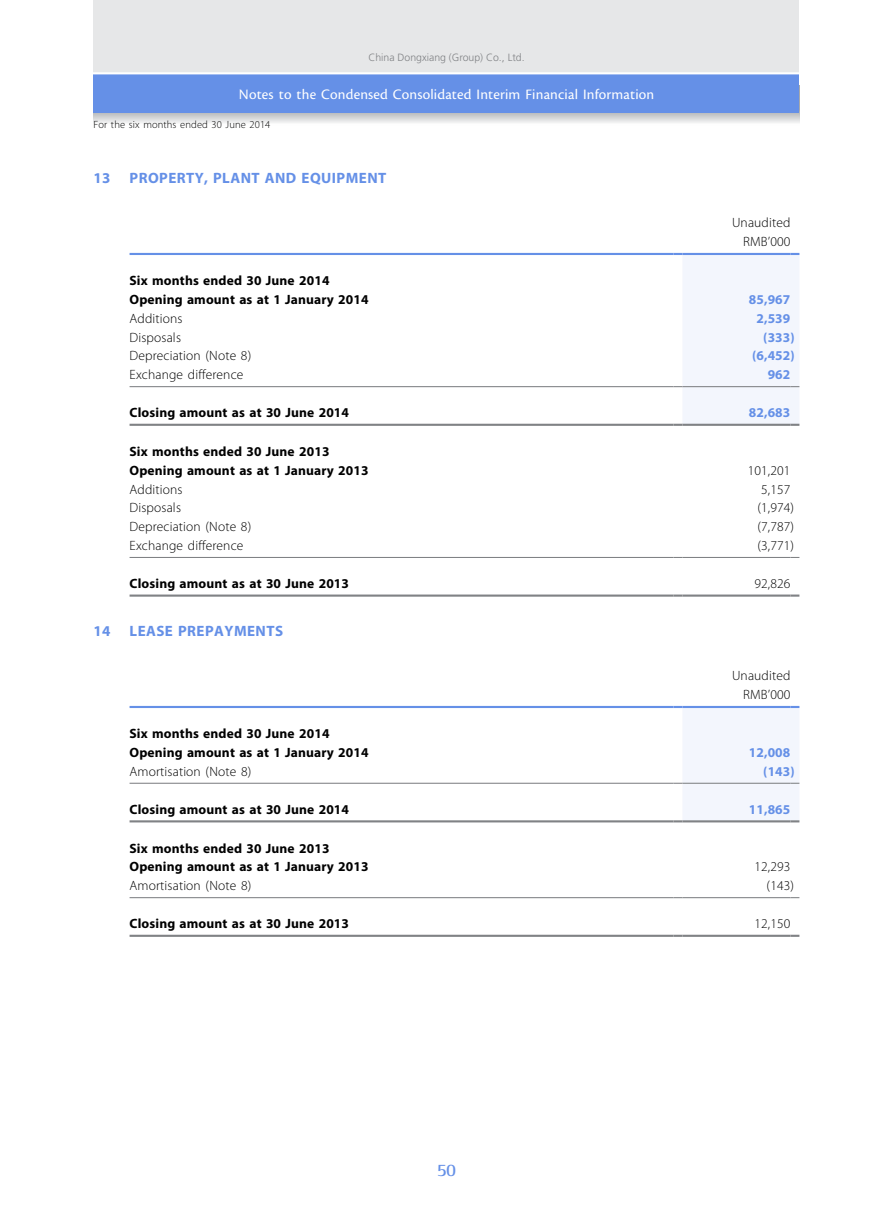
<style>
.page{position:relative;width:893px;height:1212px;background:#fff}
.page>*{position:absolute;margin:0;border:0;box-sizing:border-box;transform-origin:0 0}
.t1{font:700 18px "Rotis Semi Serif Std";color:#6590e7}
.t2{font:15px "Cronos Pro";letter-spacing:.01em;color:#fff}
.t3{font:700 15px "Myriad Pro";letter-spacing:.03em;color:#6590e7}
.t4{font:700 13.5px/18.8px "Myriad Pro";letter-spacing:.01em;color:#000}
.t5{font:300 13.5px/19.5px "Myriad Pro";letter-spacing:.01em;color:#000;text-align:right}
.t6{font:700 13.5px "Myriad Pro";letter-spacing:.01em;color:#6590e7}
.t7{font:300 10.5px "Myriad Pro";letter-spacing:.01em;color:#000}
.t8{font:300 10.5px "Frutiger LT Std";color:#808285}
</style>
<div class="page">
<svg style="left:94px;top:113px;width:705px;height:10px;background:#d6d7d9"></svg>
<div style="left:94px;top:0;width:705px;height:113px;background:#e6e7e8"></div>
<div style="left:94px;top:73px;width:705px;height:40px;background:#6590e7"></div>
<hr style="left:66px;top:72px;width:755px;height:2px;background:#fff">
<hr style="left:130px;top:253px;width:543px;height:2px;background:#6590e7">
<hr style="left:130px;top:386px;width:543px;height:1px;background:#808285">
<hr style="left:130px;top:557px;width:543px;height:1px;background:#808285">
<hr style="left:682px;top:557px;width:108px;height:1px;background:#808285">
<hr style="left:130px;top:424px;width:543px;height:2px;background:#808285">
<svg style="left:673px;top:253px;width:126px;height:173px"></svg>
<hr style="left:130px;top:594px;width:543px;height:3px;background:#808285">
<svg style="left:673px;top:594px;width:9px;height:3px"></svg>
<hr style="left:682px;top:594px;width:108px;height:3px;background:#808285">
<svg style="left:790px;top:594px;width:9px;height:3px"></svg>
<hr style="left:130px;top:706px;width:543px;height:2px;background:#6590e7">
<hr style="left:130px;top:783px;width:543px;height:1px;background:#808285">
<hr style="left:130px;top:897px;width:543px;height:1px;background:#808285">
<hr style="left:682px;top:897px;width:108px;height:1px;background:#808285">
<hr style="left:130px;top:820px;width:543px;height:2px;background:#808285">
<svg style="left:673px;top:706px;width:126px;height:116px"></svg>
<hr style="left:130px;top:935px;width:543px;height:2px;background:#808285">
<svg style="left:673px;top:935px;width:9px;height:2px"></svg>
<hr style="left:682px;top:935px;width:108px;height:2px;background:#808285">
<svg style="left:790px;top:935px;width:9px;height:2px"></svg>
<p class="t8" style="left:368px;top:51px;width:158px">China Dongxiang (Group) Co., Ltd.</p>
<p class="t2" style="left:239px;top:86px;width:417px">Notes to the Condensed Consolidated Interim Financial Information</p>
<p class="t7" style="left:94px;top:119px;width:178px">For the six months ended 30 June 2014</p>
<p class="t3" style="left:94px;top:168px;width:18px">13</p>
<p class="t3" style="left:130px;top:168px;width:258px">PROPERTY, PLANT AND EQUIPMENT</p>
<p class="t4" style="left:130px;top:271px;width:241px">Six months ended 30 June 2014<br>Opening amount as at 1 January 2014</p>
<p class="t5" style="left:732px;top:213px;width:60px">Unaudited<br>RMB’000</p>
<p class="t6" style="left:749px;top:291px;width:43px">85,967</p>
<p class="t5" style="left:130px;top:309px;width:55px">Additions</p>
<p class="t6" style="left:756px;top:309px;width:36px">2,539</p>
<p class="t5" style="left:130px;top:327px;width:53px">Disposals</p>
<p class="t6" style="left:763px;top:328px;width:33px">(333)</p>
<p class="t5" style="left:130px;top:346px;width:123px">Depreciation (Note 8)</p>
<p class="t6" style="left:752px;top:347px;width:44px">(6,452)</p>
<p class="t5" style="left:130px;top:365px;width:115px">Exchange difference</p>
<p class="t6" style="left:768px;top:366px;width:24px">962</p>
<p class="t4" style="left:130px;top:403px;width:221px">Closing amount as at 30 June 2014</p>
<p class="t6" style="left:749px;top:404px;width:43px">82,683</p>
<p class="t4" style="left:130px;top:442px;width:241px">Six months ended 30 June 2013<br>Opening amount as at 1 January 2013</p>
<p class="t5" style="left:748px;top:461px;width:44px">101,201</p>
<p class="t5" style="left:130px;top:479px;width:55px">Additions</p>
<p class="t5" style="left:761px;top:479px;width:31px">5,157</p>
<p class="t5" style="left:130px;top:498px;width:53px">Disposals</p>
<p class="t5" style="left:757px;top:498px;width:38px">(1,974)</p>
<p class="t5" style="left:130px;top:517px;width:123px">Depreciation (Note 8)</p>
<p class="t5" style="left:757px;top:517px;width:38px">(7,787)</p>
<p class="t5" style="left:130px;top:536px;width:115px">Exchange difference</p>
<p class="t5" style="left:757px;top:536px;width:38px">(3,771)</p>
<p class="t4" style="left:130px;top:574px;width:221px">Closing amount as at 30 June 2013</p>
<p class="t5" style="left:754px;top:574px;width:38px">92,826</p>
<p class="t3" style="left:94px;top:621px;width:18px">14</p>
<p class="t3" style="left:130px;top:621px;width:155px">LEASE PREPAYMENTS</p>
<p class="t4" style="left:130px;top:724px;width:241px">Six months ended 30 June 2014<br>Opening amount as at 1 January 2014</p>
<p class="t5" style="left:732px;top:666px;width:60px">Unaudited<br>RMB’000</p>
<p class="t6" style="left:749px;top:743px;width:43px">12,008</p>
<p class="t5" style="left:130px;top:762px;width:123px">Amortisation (Note 8)</p>
<p class="t6" style="left:763px;top:762px;width:33px">(143)</p>
<p class="t4" style="left:130px;top:799px;width:221px">Closing amount as at 30 June 2014</p>
<p class="t6" style="left:749px;top:800px;width:43px">11,865</p>
<p class="t4" style="left:130px;top:838px;width:241px">Six months ended 30 June 2013<br>Opening amount as at 1 January 2013</p>
<p class="t5" style="left:754px;top:857px;width:38px">12,293</p>
<p class="t5" style="left:130px;top:876px;width:123px">Amortisation (Note 8)</p>
<p class="t5" style="left:767px;top:876px;width:29px">(143)</p>
<p class="t4" style="left:130px;top:914px;width:221px">Closing amount as at 30 June 2013</p>
<p class="t5" style="left:754px;top:914px;width:38px">12,150</p>
<h1 class="t1" style="left:437px;top:1159px;width:21px">50</h1>
</div>
